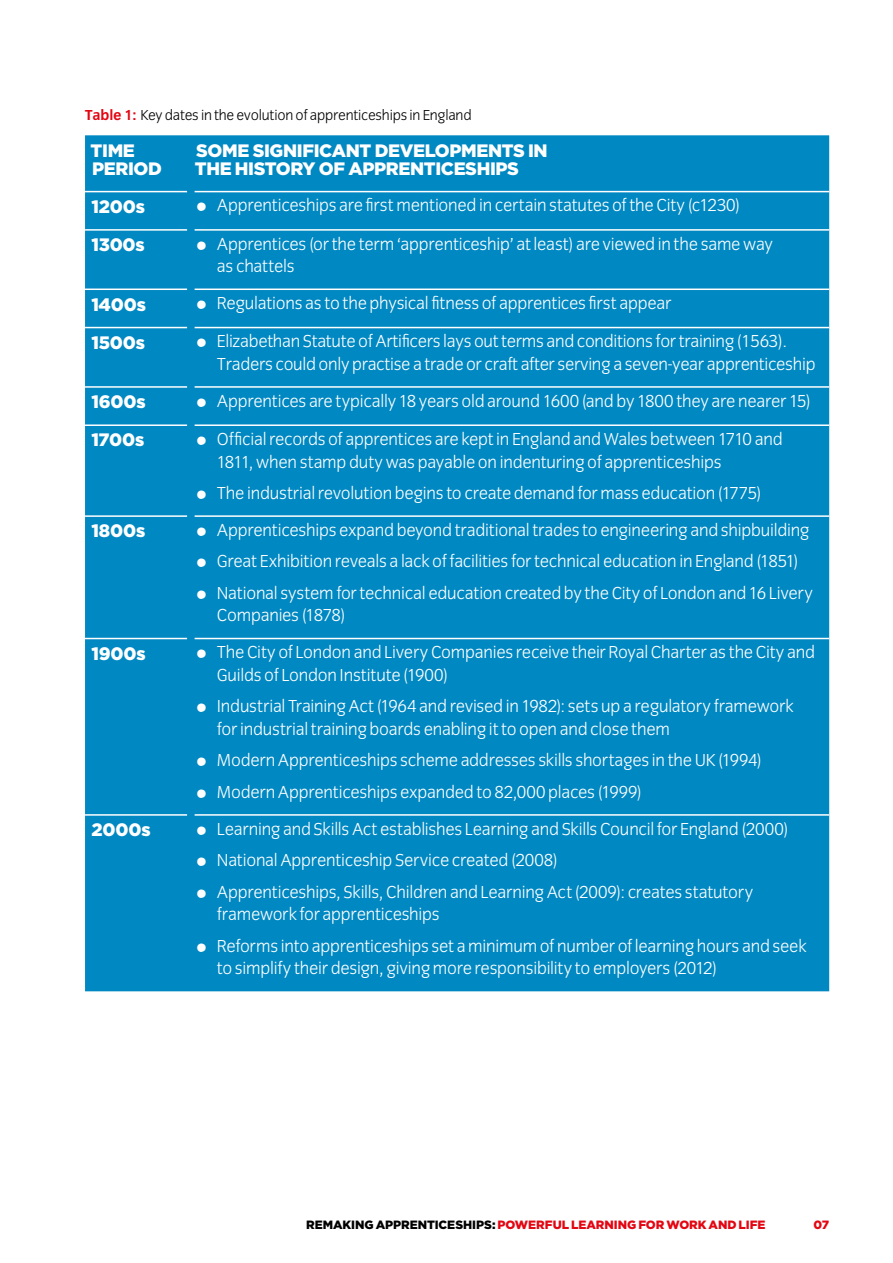
<style>
.page{position:relative;width:893px;height:1263px;background:#fff}
.page>*{position:absolute;margin:0;border:0;box-sizing:border-box;transform-origin:0 0}
.t1{font:300 18px/31.5px "Congress Sans";letter-spacing:-.015em;color:#fff}
.t2{font:900 18px/18px "Gotham";letter-spacing:-.02em;color:#fff}
.t3{font:300 15px "Congress Sans";letter-spacing:-.015em;color:#000}
.t4{font:900 12px "Gotham";letter-spacing:-.005em;color:#e30613}
.s1{font-weight:700;color:#e30613}
.s2{color:#000}
</style>
<div class="page">
<div style="left:85px;top:135px;width:744px;height:856px;background:#0088c2"></div>
<hr style="left:85px;top:191px;width:106px;height:1px;background:#fff">
<hr style="left:191px;top:191px;width:638px;height:1px;background:#fff">
<hr style="left:85px;top:229px;width:106px;height:2px;background:#fff">
<hr style="left:191px;top:229px;width:638px;height:2px;background:#fff">
<hr style="left:85px;top:288px;width:106px;height:2px;background:#fff">
<hr style="left:191px;top:288px;width:638px;height:2px;background:#fff">
<hr style="left:85px;top:327px;width:106px;height:1px;background:#fff">
<hr style="left:191px;top:327px;width:638px;height:1px;background:#fff">
<hr style="left:85px;top:386px;width:106px;height:2px;background:#fff">
<hr style="left:191px;top:386px;width:638px;height:2px;background:#fff">
<hr style="left:85px;top:424px;width:106px;height:2px;background:#fff">
<hr style="left:191px;top:424px;width:638px;height:2px;background:#fff">
<hr style="left:85px;top:515px;width:106px;height:2px;background:#fff">
<hr style="left:191px;top:515px;width:638px;height:2px;background:#fff">
<hr style="left:85px;top:638px;width:106px;height:1px;background:#fff">
<hr style="left:191px;top:638px;width:638px;height:1px;background:#fff">
<hr style="left:85px;top:814px;width:106px;height:2px;background:#fff">
<hr style="left:191px;top:814px;width:638px;height:2px;background:#fff">
<div style="left:187px;top:184px;width:8px;height:754px;background:#0088c2"></div>
<p class="t3" style="left:85px;top:107px;width:388px"><span class="s1">Table 1:</span> Key dates in the evolution of apprenticeships in England</p>
<p class="t2" style="left:91px;top:141px;width:73px">TIME<br>PERIOD</p>
<p class="t2" style="left:195px;top:141px;width:354px">SOME SIGNIFICANT DEVELOPMENTS IN<br>THE HISTORY OF APPRENTICESHIPS</p>
<p class="t2" style="left:91px;top:197px;width:55px">1200s</p>
<p class="t1" style="left:196px;top:190px;width:546px">⚫ Apprenticeships are first mentioned in certain statutes of the City (c1230)</p>
<p class="t2" style="left:91px;top:235px;width:55px">1300s</p>
<p class="t1" style="left:217px;top:233px;width:558px;line-height:22.5px;text-indent:-21px">⚫ Apprentices (or the term ‘apprenticeship’ at least) are viewed in the same way as chattels</p>
<p class="t2" style="left:91px;top:295px;width:56px">1400s</p>
<p class="t1" style="left:196px;top:288px;width:477px">⚫ Regulations as to the physical fitness of apprentices first appear</p>
<p class="t2" style="left:91px;top:333px;width:55px">1500s</p>
<p class="t1" style="left:217px;top:331px;width:600px;line-height:22.5px;text-indent:-21px">⚫ Elizabethan Statute of Artificers lays out terms and conditions for training (1563).<br>Traders could only practise a trade or craft after serving a seven-year apprenticeship</p>
<p class="t2" style="left:91px;top:392px;width:56px">1600s</p>
<p class="t1" style="left:196px;top:385px;width:617px">⚫ Apprentices are typically 18 years old around 1600 (and by 1800 they are nearer 15)</p>
<p class="t2" style="left:91px;top:431px;width:54px">1700s</p>
<p class="t1" style="left:217px;top:428px;width:567px;line-height:22.5px;text-indent:-21px">⚫ Official records of apprentices are kept in England and Wales between 1710 and<br>1811, when stamp duty was payable on indenturing of apprenticeships</p>
<p class="t1" style="left:196px;top:478px;width:567px">⚫ The industrial revolution begins to create demand for mass education (1775)</p>
<p class="t2" style="left:91px;top:521px;width:55px">1800s</p>
<p class="t1" style="left:196px;top:515px;width:619px">⚫ Apprenticeships expand beyond traditional trades to engineering and shipbuilding ⚫ Great Exhibition reveals a lack of facilities for technical education in England (1851) ⚫ National system for technical education created by the City of London and 16 Livery</p>
<p class="t1" style="left:217px;top:600px;width:130px">Companies (1878)</p>
<p class="t2" style="left:91px;top:644px;width:56px">1900s</p>
<p class="t1" style="left:217px;top:641px;width:600px;line-height:22.5px;text-indent:-21px">⚫ The City of London and Livery Companies receive their Royal Charter as the City and<br>Guilds of London Institute (1900)</p>
<p class="t1" style="left:217px;top:695px;width:578px;line-height:22.5px;text-indent:-21px">⚫ Industrial Training Act (1964 and revised in 1982): sets up a regulatory framework for industrial training boards enabling it to open and close them</p>
<p class="t1" style="left:196px;top:745px;width:568px">⚫ Modern Apprenticeships scheme addresses skills shortages in the UK (1994) ⚫ Modern Apprenticeships expanded to 82,000 places (1999)</p>
<p class="t2" style="left:92px;top:820px;width:61px">2000s</p>
<p class="t1" style="left:196px;top:813px;width:594px">⚫ Learning and Skills Act establishes Learning and Skills Council for England (2000) ⚫ National Apprenticeship Service created (2008)<br>⚫ Apprenticeships, Skills, Children and Learning Act (2009): creates statutory</p>
<p class="t1" style="left:196px;top:899px;width:612px;text-indent:21px">framework for apprenticeships<br>⚫ Reforms into apprenticeships set a minimum of number of learning hours and seek</p>
<p class="t1" style="left:217px;top:953px;width:502px">to simplify their design, giving more responsibility to employers (2012)</p>
<p class="t4" style="left:306px;top:1218px;width:461px"><span class="s2">REMAKING APPRENTICESHIPS:</span> POWERFUL LEARNING FOR WORK AND LIFE</p>
<p class="t4" style="left:813px;top:1218px;width:17px">07</p>
</div>
